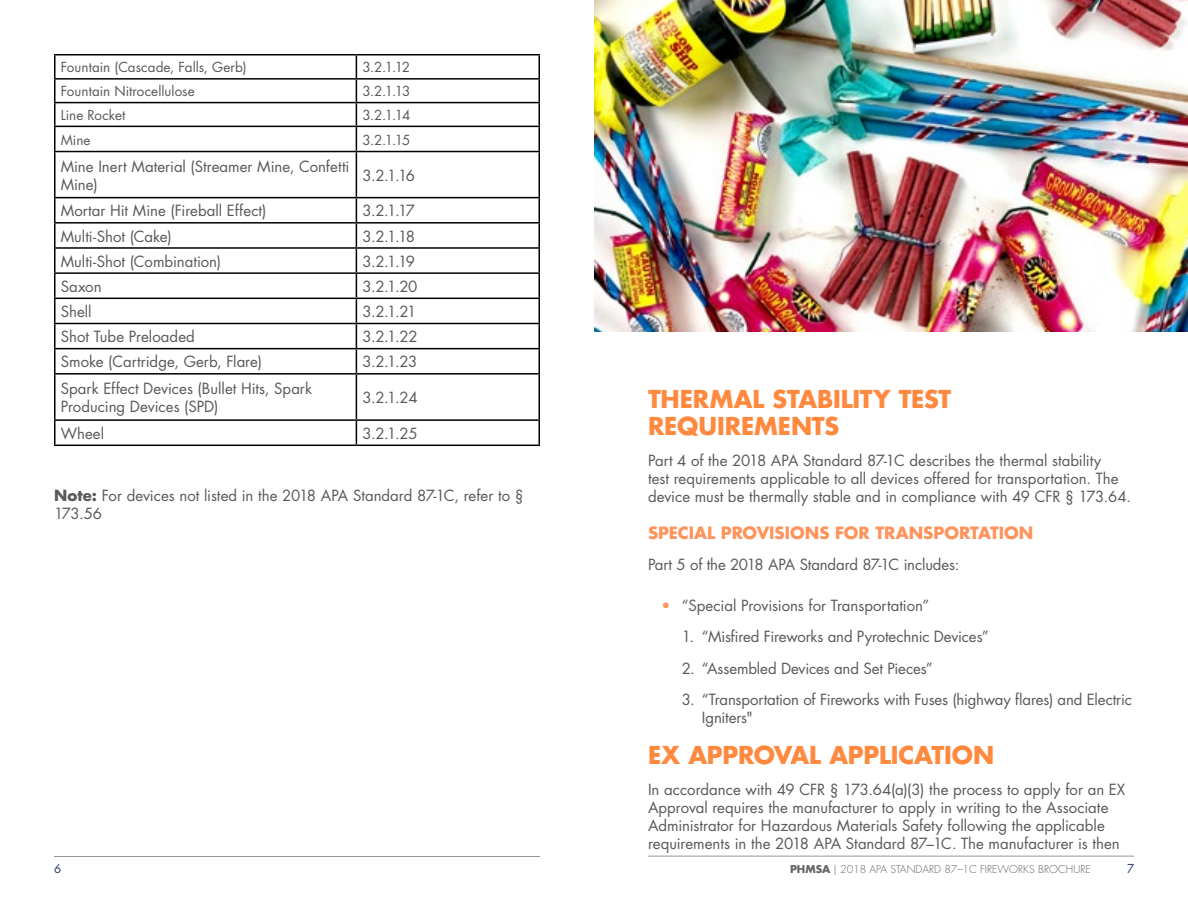
<style>
.page{position:relative;width:1188px;height:918px;background:#fff}
.page>*{position:absolute;margin:0;border:0;box-sizing:border-box;transform-origin:0 0}
.t1{font:700 24px/27px "Futura Std";letter-spacing:-.005em;color:#ff893e}
.t2{font:700 16.5px "Futura Std";color:#ff935c}
.t3{font:15px/18px "Futura Std";color:#58595b}
.t4{font:13.5px "Futura Std";color:#58595b}
.t5{font:500 12px "Futura Std";color:#3b4975}
.t6{font:300 10.5px "Futura Std";color:#636466}
.s1{font-weight:700}
.s2{color:#ff935c}
</style>
<div class="page">
<hr style="left:54px;top:856px;width:486px;height:1px;background:#939598">
<hr style="left:648px;top:856px;width:486px;height:1px;background:#939598">
<svg style="left:356px;top:56px;width:1px;height:95px"></svg>
<hr style="left:356px;top:152px;width:1px;height:45px;background:#000">
<svg style="left:356px;top:198px;width:1px;height:175px"></svg>
<hr style="left:356px;top:375px;width:1px;height:44px;background:#000">
<svg style="left:356px;top:421px;width:1px;height:24px"></svg>
<hr style="left:54px;top:54px;width:302px;height:2px;background:#000">
<hr style="left:54px;top:55px;width:2px;height:23px;background:#000">
<hr style="left:356px;top:54px;width:184px;height:2px;background:#000">
<hr style="left:538px;top:55px;width:2px;height:23px;background:#000">
<hr style="left:54px;top:78px;width:302px;height:2px;background:#000">
<hr style="left:54px;top:80px;width:2px;height:22px;background:#000">
<hr style="left:356px;top:78px;width:184px;height:2px;background:#000">
<hr style="left:538px;top:80px;width:2px;height:22px;background:#000">
<hr style="left:54px;top:102px;width:302px;height:1px;background:#000">
<hr style="left:54px;top:103px;width:2px;height:23px;background:#000">
<hr style="left:356px;top:102px;width:184px;height:1px;background:#000">
<hr style="left:538px;top:103px;width:2px;height:23px;background:#000">
<hr style="left:54px;top:126px;width:302px;height:1px;background:#000">
<hr style="left:54px;top:127px;width:2px;height:24px;background:#000">
<hr style="left:356px;top:126px;width:184px;height:1px;background:#000">
<hr style="left:538px;top:127px;width:2px;height:24px;background:#000">
<hr style="left:54px;top:151px;width:302px;height:1px;background:#000">
<hr style="left:54px;top:152px;width:2px;height:45px;background:#000">
<hr style="left:356px;top:151px;width:184px;height:1px;background:#000">
<hr style="left:538px;top:152px;width:2px;height:45px;background:#000">
<hr style="left:54px;top:197px;width:302px;height:1px;background:#000">
<hr style="left:54px;top:198px;width:2px;height:24px;background:#000">
<hr style="left:356px;top:197px;width:184px;height:1px;background:#000">
<hr style="left:538px;top:198px;width:2px;height:24px;background:#000">
<hr style="left:54px;top:222px;width:302px;height:2px;background:#000">
<hr style="left:54px;top:224px;width:2px;height:23px;background:#000">
<hr style="left:356px;top:222px;width:184px;height:2px;background:#000">
<hr style="left:538px;top:224px;width:2px;height:23px;background:#000">
<hr style="left:54px;top:247px;width:302px;height:2px;background:#000">
<hr style="left:54px;top:249px;width:2px;height:23px;background:#000">
<hr style="left:356px;top:247px;width:184px;height:2px;background:#000">
<hr style="left:538px;top:249px;width:2px;height:23px;background:#000">
<hr style="left:54px;top:272px;width:302px;height:2px;background:#000">
<hr style="left:54px;top:274px;width:2px;height:24px;background:#000">
<hr style="left:356px;top:272px;width:184px;height:2px;background:#000">
<hr style="left:538px;top:274px;width:2px;height:24px;background:#000">
<hr style="left:54px;top:298px;width:302px;height:1px;background:#000">
<hr style="left:54px;top:299px;width:2px;height:24px;background:#000">
<hr style="left:356px;top:298px;width:184px;height:1px;background:#000">
<hr style="left:538px;top:299px;width:2px;height:24px;background:#000">
<hr style="left:54px;top:323px;width:302px;height:1px;background:#000">
<hr style="left:54px;top:324px;width:2px;height:24px;background:#000">
<hr style="left:356px;top:323px;width:184px;height:1px;background:#000">
<hr style="left:538px;top:324px;width:2px;height:24px;background:#000">
<hr style="left:54px;top:348px;width:302px;height:1px;background:#000">
<hr style="left:54px;top:349px;width:2px;height:24px;background:#000">
<hr style="left:356px;top:348px;width:184px;height:1px;background:#000">
<hr style="left:538px;top:349px;width:2px;height:24px;background:#000">
<hr style="left:54px;top:373px;width:302px;height:2px;background:#000">
<hr style="left:54px;top:375px;width:2px;height:44px;background:#000">
<hr style="left:356px;top:373px;width:184px;height:2px;background:#000">
<hr style="left:538px;top:375px;width:2px;height:44px;background:#000">
<hr style="left:54px;top:419px;width:302px;height:2px;background:#000">
<hr style="left:54px;top:421px;width:2px;height:24px;background:#000">
<hr style="left:356px;top:419px;width:184px;height:2px;background:#000">
<hr style="left:538px;top:421px;width:2px;height:24px;background:#000">
<hr style="left:54px;top:445px;width:302px;height:1px;background:#000">
<hr style="left:356px;top:445px;width:184px;height:1px;background:#000">
<img style="left:594px;top:0;width:594px;height:332px">
<p class="t4" style="left:61px;top:59px;width:188px">Fountain (Cascade, Falls, Gerb)</p>
<p class="t4" style="left:362px;top:59px;width:49px">3.2.1.12</p>
<p class="t4" style="left:61px;top:83px;width:136px">Fountain Nitrocellulose</p>
<p class="t4" style="left:362px;top:83px;width:49px">3.2.1.13</p>
<p class="t4" style="left:61px;top:106px;width:66px">Line Rocket</p>
<p class="t4" style="left:362px;top:106px;width:50px">3.2.1.14</p>
<p class="t4" style="left:61px;top:131px;width:31px">Mine</p>
<p class="t4" style="left:362px;top:131px;width:50px">3.2.1.15</p>
<p class="t3" style="left:61px;top:157px;width:290px">Mine Inert Material (Streamer Mine, Confetti<br>Mine)</p>
<p class="t3" style="left:362px;top:166px;width:54px">3.2.1.16</p>
<p class="t3" style="left:61px;top:202px;width:207px">Mortar Hit Mine (Fireball Effect)</p>
<p class="t3" style="left:362px;top:202px;width:54px">3.2.1.17</p>
<p class="t3" style="left:61px;top:227px;width:113px">Multi-Shot (Cake)</p>
<p class="t3" style="left:362px;top:227px;width:54px">3.2.1.18</p>
<p class="t3" style="left:61px;top:252px;width:162px">Multi-Shot (Combination)</p>
<p class="t3" style="left:362px;top:252px;width:54px">3.2.1.19</p>
<p class="t3" style="left:61px;top:278px;width:42px">Saxon</p>
<p class="t3" style="left:362px;top:278px;width:57px">3.2.1.20</p>
<p class="t3" style="left:61px;top:303px;width:32px">Shell</p>
<p class="t3" style="left:362px;top:303px;width:56px">3.2.1.21</p>
<p class="t3" style="left:61px;top:328px;width:136px">Shot Tube Preloaded</p>
<p class="t3" style="left:362px;top:328px;width:57px">3.2.1.22</p>
<p class="t3" style="left:61px;top:353px;width:203px">Smoke (Cartridge, Gerb, Flare)</p>
<p class="t3" style="left:362px;top:353px;width:56px">3.2.1.23</p>
<p class="t3" style="left:61px;top:380px;width:253px">Spark Effect Devices (Bullet Hits, Spark<br>Producing Devices (SPD)</p>
<p class="t3" style="left:362px;top:389px;width:57px">3.2.1.24</p>
<p class="t3" style="left:61px;top:425px;width:45px">Wheel</p>
<p class="t3" style="left:362px;top:425px;width:57px">3.2.1.25</p>
<p class="t3" style="left:54px;top:486px;width:471px"><span class="s1">Note:</span> For devices not listed in the 2018 APA Standard 87-1C, refer to §<br>173.56</p>
<h1 class="t1" style="left:648px;top:385px;width:305px">THERMAL STABILITY TEST<br>REQUIREMENTS</h1>
<p class="t3" style="left:648px;top:452px;width:485px">Part 4 of the 2018 APA Standard 87-1C describes the thermal stability<br>test requirements applicable to all devices offered for transportation. The device must be thermally stable and in compliance with 49 CFR § 173.64.</p>
<p class="t2" style="left:648px;top:522px;width:387px">SPECIAL PROVISIONS FOR TRANSPORTATION</p>
<p class="t3" style="left:648px;top:556px;width:313px">Part 5 of the 2018 APA Standard 87-1C includes:</p>
<p class="t3" style="left:662px;top:596px;width:269px"><span class="s2">•</span> “Special Provisions for Transportation”</p>
<p class="t3" style="left:682px;top:628px;width:308px">1. “Misfired Fireworks and Pyrotechnic Devices”</p>
<p class="t3" style="left:682px;top:659px;width:252px">2. “Assembled Devices and Set Pieces”</p>
<p class="t3" style="left:702px;top:691px;width:431px;text-indent:-20px">3. “Transportation of Fireworks with Fuses (highway flares) and Electric<br>Igniters"</p>
<h1 class="t1" style="left:648px;top:741px;width:348px">EX APPROVAL APPLICATION</h1>
<p class="t3" style="left:648px;top:781px;width:479px">In accordance with 49 CFR § 173.64(a)(3) the process to apply for an EX Approval requires the manufacturer to apply in writing to the Associate Administrator for Hazardous Materials Safety following the applicable requirements in the 2018 APA Standard 87–1C. The manufacturer is then</p>
<p class="t5" style="left:54px;top:861px;width:8px">6</p>
<p class="t6" style="left:790px;top:863px;width:302px"><span class="s1">PHMSA</span> | 2018 APA STANDARD 87–1C FIREWORKS BROCHURE</p>
<p class="t5" style="left:1127px;top:861px;width:8px">7</p>
</div>
